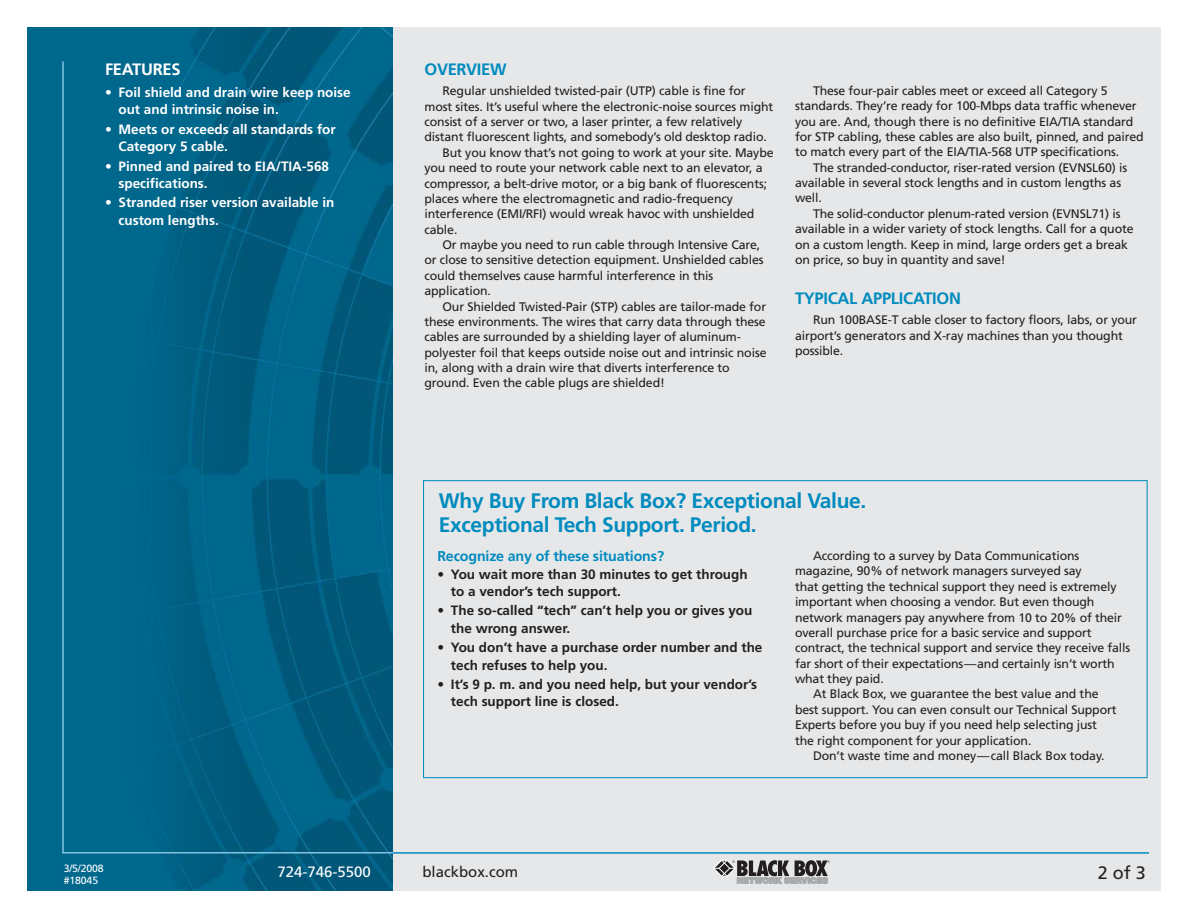
<style>
.page{position:relative;width:1188px;height:918px;background:#fff}
.page>*{position:absolute;margin:0;border:0;box-sizing:border-box;transform-origin:0 0}
.t1{font:700 21px/24px "Frutiger";letter-spacing:-.015em;color:#008bbf}
.t2{font:18px "Frutiger";color:#231f20}
.t3{font:700 16.5px "Frutiger";letter-spacing:-.015em;color:#008bbf}
.t4{font:700 16.5px "Frutiger";letter-spacing:-.015em;color:#fff}
.t5{font:15px "Frutiger";color:#fff}
.t6{font:15px "Frutiger";color:#231f20}
.t7{font:700 14.25px "Frutiger";letter-spacing:-.01em;color:#008bbf}
.t8{font:700 13.5px/17.2px "Frutiger";color:#231f20}
.t9{font:700 13.5px/17.2px "Frutiger";color:#fff}
.t10{font:12.3px/15.3px "Frutiger";letter-spacing:-.01em;color:#231f20}
.t11{font:10.5px/12px "Frutiger";letter-spacing:-.01em;color:#fff}
</style>
<div class="page">
<div style="left:380px;top:27px;width:781px;height:864px;background:#e6e7e8"></div>
<img style="left:27px;top:27px;width:366px;height:864px">
<hr style="left:62px;top:62px;width:2px;height:792px;background:#81c4e2">
<svg style="left:713px;top:860px;width:117px;height:24px"></svg>
<hr style="left:63px;top:852px;width:330px;height:2px;background:#81c4e2">
<hr style="left:393px;top:852px;width:756px;height:2px;background:#008bbf">
<h3 class="t4" style="left:105px;top:63px;width:77px">FEATURES</h3>
<p class="t9" style="left:118px;top:85px;width:234px;text-indent:-14px">• Foil shield and drain wire keep noise out and intrinsic noise in.</p>
<p class="t9" style="left:118px;top:122px;width:219px;text-indent:-14px">• Meets or exceeds all standards for<br>Category 5 cable.</p>
<p class="t9" style="left:118px;top:158px;width:212px;text-indent:-14px">• Pinned and paired to EIA/TIA-568 specifications.</p>
<p class="t9" style="left:118px;top:195px;width:218px;text-indent:-14px">• Stranded riser version available in custom lengths.</p>
<h3 class="t3" style="left:424px;top:63px;width:84px">OVERVIEW</h3>
<p class="t10" style="left:442px;top:84px;width:305px">Regular unshielded twisted-pair (UTP) cable is fine for</p>
<p class="t10" style="left:424px;top:100px;width:350px">most sites. It’s useful where the electronic-noise sources might</p>
<p class="t10" style="left:424px;top:115px;width:319px">consist of a server or two, a laser printer, a few relatively</p>
<p class="t10" style="left:424px;top:130px;width:344px">distant fluorescent lights, and somebody’s old desktop radio.</p>
<p class="t10" style="left:442px;top:146px;width:333px">But you know that’s not going to work at your site. Maybe</p>
<p class="t10" style="left:424px;top:161px;width:340px">you need to route your network cable next to an elevator, a</p>
<p class="t10" style="left:424px;top:177px;width:344px">compressor, a belt-drive motor, or a big bank of fluorescents;</p>
<p class="t10" style="left:424px;top:192px;width:310px">places where the electromagnetic and radio-frequency</p>
<p class="t10" style="left:424px;top:207px;width:331px">interference (EMI/RFI) would wreak havoc with unshielded</p>
<p class="t10" style="left:424px;top:223px;width:34px">cable.</p>
<p class="t10" style="left:442px;top:238px;width:319px">Or maybe you need to run cable through Intensive Care,</p>
<p class="t10" style="left:424px;top:253px;width:341px">or close to sensitive detection equipment. Unshielded cables</p>
<p class="t10" style="left:424px;top:269px;width:290px">could themselves cause harmful interference in this</p>
<p class="t10" style="left:424px;top:284px;width:68px">application.</p>
<p class="t10" style="left:442px;top:300px;width:325px">Our Shielded Twisted-Pair (STP) cables are tailor-made for</p>
<p class="t10" style="left:424px;top:315px;width:343px">these environments. The wires that carry data through these</p>
<p class="t10" style="left:424px;top:330px;width:318px">cables are surrounded by a shielding layer of aluminum-</p>
<p class="t10" style="left:424px;top:346px;width:344px">polyester foil that keeps outside noise out and intrinsic noise</p>
<p class="t10" style="left:424px;top:361px;width:307px">in, along with a drain wire that diverts interference to</p>
<p class="t10" style="left:424px;top:376px;width:242px">ground. Even the cable plugs are shielded!</p>
<p class="t10" style="left:795px;top:84px;width:350px;text-indent:18px">These four-pair cables meet or exceed all Category 5 standards. They’re ready for 100-Mbps data traffic whenever you are. And, though there is no definitive EIA/TIA standard for STP cabling, these cables are also built, pinned, and paired to match every part of the EIA/TIA-568 UTP specifications.</p>
<p class="t10" style="left:795px;top:161px;width:334px;text-indent:18px">The stranded-conductor, riser-rated version (EVNSL60) is available in several stock lengths and in custom lengths as well.</p>
<p class="t10" style="left:795px;top:207px;width:340px;text-indent:18px">The solid-conductor plenum-rated version (EVNSL71) is available in a wider variety of stock lengths. Call for a quote on a custom length. Keep in mind, large orders get a break on price, so buy in quantity and save!</p>
<h3 class="t3" style="left:795px;top:292px;width:168px">TYPICAL APPLICATION</h3>
<p class="t10" style="left:795px;top:313px;width:344px;text-indent:18px">Run 100BASE-T cable closer to factory floors, labs, or your airport’s generators and X-ray machines than you thought possible.</p>
<h1 class="t1" style="left:439px;top:491px;width:429px">Why Buy From Black Box? Exceptional Value.<br>Exceptional Tech Support. Period.</h1>
<p class="t7" style="left:437px;top:551px;width:228px">Recognize any of these situations?</p>
<p class="t8" style="left:451px;top:566px;width:298px;text-indent:-14px">• You wait more than 30 minutes to get through to a vendor’s tech support.</p>
<p class="t8" style="left:451px;top:603px;width:303px;text-indent:-14px">• The so-called “tech” can’t help you or gives you the wrong answer.</p>
<p class="t8" style="left:451px;top:640px;width:313px;text-indent:-14px">• You don’t have a purchase order number and the tech refuses to help you.</p>
<p class="t8" style="left:451px;top:677px;width:308px;text-indent:-14px">• It’s 9 p. m. and you need help, but your vendor’s tech support line is closed.</p>
<p class="t10" style="left:813px;top:549px;width:268px">According to a survey by Data Communications</p>
<p class="t10" style="left:795px;top:564px;width:288px">magazine, 90% of network managers surveyed say</p>
<p class="t10" style="left:795px;top:580px;width:323px">that getting the technical support they need is extremely</p>
<p class="t10" style="left:795px;top:595px;width:301px">important when choosing a vendor. But even though</p>
<p class="t10" style="left:795px;top:611px;width:329px">network managers pay anywhere from 10 to 20% of their</p>
<p class="t10" style="left:795px;top:626px;width:298px">overall purchase price for a basic service and support</p>
<p class="t10" style="left:795px;top:641px;width:337px">contract, the technical support and service they receive falls</p>
<p class="t10" style="left:795px;top:657px;width:321px">far short of their expectations—and certainly isn’t worth</p>
<p class="t10" style="left:795px;top:672px;width:90px">what they paid.</p>
<p class="t10" style="left:813px;top:687px;width:287px">At Black Box, we guarantee the best value and the</p>
<p class="t10" style="left:795px;top:703px;width:323px">best support. You can even consult our Technical Support</p>
<p class="t10" style="left:795px;top:718px;width:304px">Experts before you buy if you need help selecting just</p>
<p class="t10" style="left:795px;top:734px;width:238px">the right component for your application.</p>
<p class="t10" style="left:813px;top:749px;width:293px">Don’t waste time and money—call Black Box today.</p>
<p class="t11" style="left:64px;top:863px;width:42px">3/5/2008 #18045</p>
<p class="t5" style="left:278px;top:866px;width:95px">724-746-5500</p>
<p class="t6" style="left:422px;top:866px;width:97px">blackbox.com</p>
<h2 class="t2" style="left:1098px;top:866px;width:50px">2 of 3</h2>
</div>
